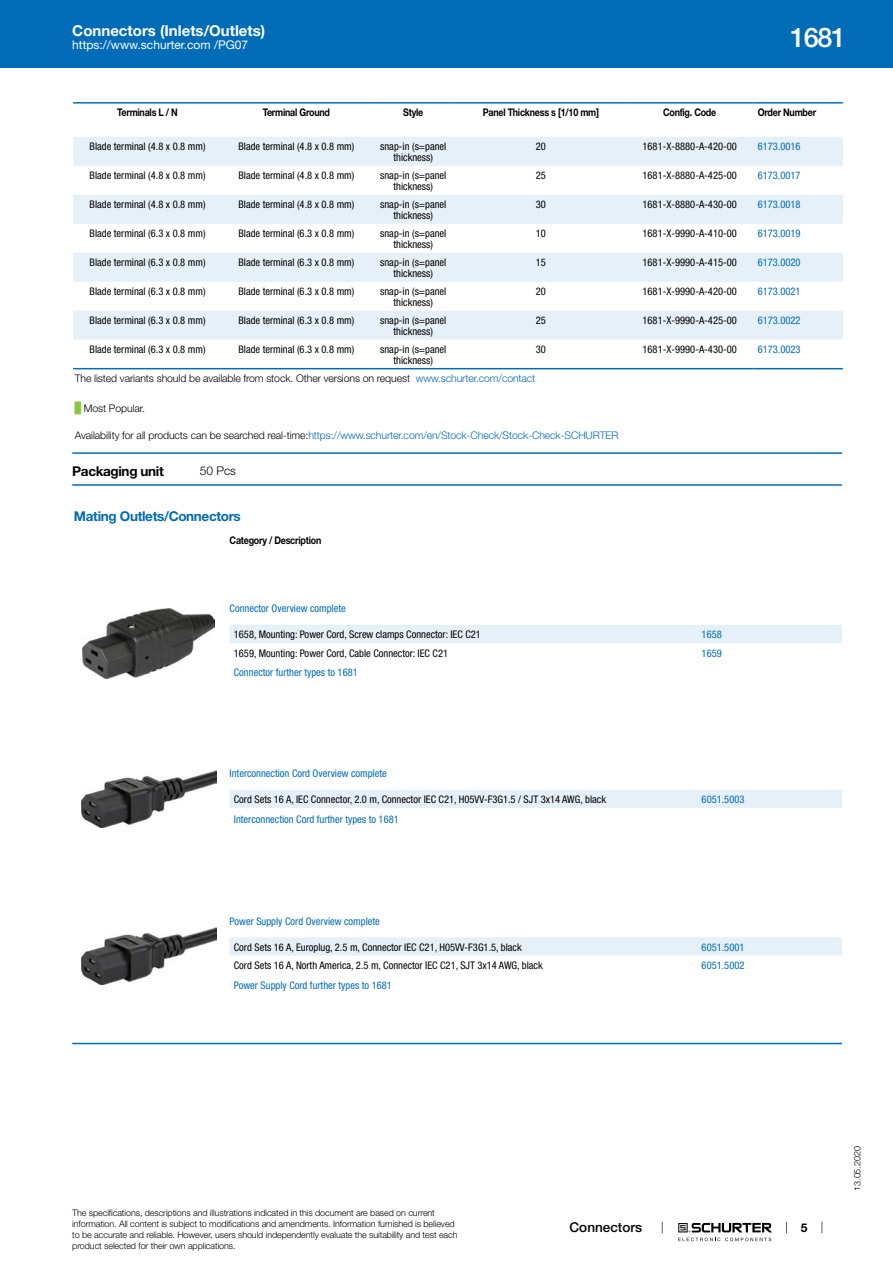
<style>
.page{position:relative;width:893px;height:1263px;background:#fff}
.page>*{position:absolute;margin:0;border:0;box-sizing:border-box;transform-origin:0 0}
.t1{font:500 27px "Helvetica Neue LT";color:#fff}
.t2{font:700 15px "Helvetica Neue LT";color:#fff}
.t3{font:700 13.5px "Helvetica Neue LT";letter-spacing:-.025em;color:#006bb6}
.t4{font:700 13.5px "Helvetica Neue LT";letter-spacing:-.025em;color:#000}
.t5{font:500 13.5px "Helvetica Neue LT";color:#000}
.t6{font:12px "Helvetica Neue LT";color:#fff}
.t7{font:300 12px "Helvetica Neue LT";color:#000}
.t8{font:700 12px "Helvetica Neue LT";color:#000}
.t9{font:condensed 10.5px/10.5px "Helvetica Neue LT";color:#000;text-align:center}
.t10{font:condensed 10.5px "Helvetica Neue LT";color:#006bb6}
.t11{font:300 10.5px "Helvetica Neue LT";letter-spacing:-.01em;color:#006bb6}
.t12{font:300 10.5px "Helvetica Neue LT";letter-spacing:-.01em;color:#000}
.t13{font:700 10.5px "Helvetica Neue LT";letter-spacing:-.025em;color:#000;scale:.85 1}
.t14{font:300 9px/10.8px "Helvetica Neue LT";letter-spacing:-.01em;color:#000}
.s1{color:#006bb6}
.s2{font-family:"Arial Unicode MS";font-weight:400;color:#8dc63f}
.s3{color:#000}
</style>
<div class="page">
<svg style="left:678px;top:1223px;width:94px;height:18px"></svg>
<div style="left:0;top:0;width:893px;height:68px;background:#006bb6"></div>
<svg style="left:73px;top:367px;width:770px;height:3px"></svg>
<svg style="left:73px;top:137px;width:770px;height:203px;fill:#e6f0f8"></svg>
<hr style="left:73px;top:102px;width:149px;height:2px;background:#006bb6">
<hr style="left:222px;top:102px;width:149px;height:2px;background:#006bb6">
<hr style="left:371px;top:102px;width:85px;height:2px;background:#006bb6">
<hr style="left:456px;top:102px;width:170px;height:2px;background:#006bb6">
<hr style="left:626px;top:102px;width:127px;height:2px;background:#006bb6">
<hr style="left:753px;top:102px;width:90px;height:2px;background:#006bb6">
<hr style="left:73px;top:368px;width:149px;height:1px;background:#006bb6">
<hr style="left:222px;top:368px;width:149px;height:1px;background:#006bb6">
<hr style="left:371px;top:368px;width:85px;height:1px;background:#006bb6">
<hr style="left:456px;top:368px;width:170px;height:1px;background:#006bb6">
<hr style="left:626px;top:368px;width:127px;height:1px;background:#006bb6">
<hr style="left:753px;top:368px;width:90px;height:1px;background:#006bb6">
<hr style="left:72px;top:452px;width:770px;height:2px;background:#006bb6">
<hr style="left:72px;top:484px;width:770px;height:2px;background:#006bb6">
<img style="left:83px;top:608px;width:132px;height:70px">
<div style="left:230px;top:625px;width:612px;height:18px;background:#e6f0f8"></div>
<img style="left:81px;top:770px;width:135px;height:58px">
<div style="left:230px;top:790px;width:612px;height:18px;background:#e6f0f8"></div>
<img style="left:81px;top:927px;width:135px;height:57px">
<div style="left:230px;top:937px;width:612px;height:19px;background:#e6f0f8"></div>
<hr style="left:72px;top:1043px;width:770px;height:1px;background:#006bb6">
<h2 class="t2" style="left:72px;top:21px;width:195px">Connectors (Inlets/Outlets)</h2>
<p class="t6" style="left:72px;top:38px;width:178px">https://www.schurter.com /PG07</p>
<h1 class="t1" style="left:790px;top:21px;width:57px">1681</h1>
<p class="t13" style="left:117px;top:106px;width:73px">Terminals L / N</p>
<p class="t13" style="left:263px;top:106px;width:80px">Terminal Ground</p>
<p class="t13" style="left:403px;top:106px;width:25px">Style</p>
<p class="t13" style="left:483px;top:106px;width:138px">Panel Thickness s [1/10 mm]</p>
<p class="t13" style="left:663px;top:106px;width:64px">Config. Code</p>
<p class="t13" style="left:758px;top:106px;width:70px">Order Number</p>
<p class="t9" style="left:90px;top:141px;width:117px">Blade terminal (4.8 x 0.8 mm)</p>
<p class="t9" style="left:238px;top:141px;width:117px">Blade terminal (4.8 x 0.8 mm)</p>
<p class="t9" style="left:380px;top:141px;width:68px">snap-in (s=panel thickness)</p>
<p class="t9" style="left:536px;top:141px;width:12px">20</p>
<p class="t9" style="left:643px;top:141px;width:96px">1681-X-8880-A-420-00</p>
<p class="t10" style="left:758px;top:140px;width:44px">6173.0016</p>
<p class="t9" style="left:90px;top:170px;width:117px">Blade terminal (4.8 x 0.8 mm)</p>
<p class="t9" style="left:238px;top:170px;width:117px">Blade terminal (4.8 x 0.8 mm)</p>
<p class="t9" style="left:380px;top:170px;width:68px">snap-in (s=panel thickness)</p>
<p class="t9" style="left:536px;top:170px;width:12px">25</p>
<p class="t9" style="left:643px;top:170px;width:96px">1681-X-8880-A-425-00</p>
<p class="t10" style="left:758px;top:169px;width:44px">6173.0017</p>
<p class="t9" style="left:90px;top:199px;width:117px">Blade terminal (4.8 x 0.8 mm)</p>
<p class="t9" style="left:238px;top:199px;width:117px">Blade terminal (4.8 x 0.8 mm)</p>
<p class="t9" style="left:380px;top:199px;width:68px">snap-in (s=panel thickness)</p>
<p class="t9" style="left:536px;top:199px;width:12px">30</p>
<p class="t9" style="left:643px;top:199px;width:96px">1681-X-8880-A-430-00</p>
<p class="t10" style="left:758px;top:198px;width:44px">6173.0018</p>
<p class="t9" style="left:90px;top:228px;width:117px">Blade terminal (6.3 x 0.8 mm)</p>
<p class="t9" style="left:238px;top:228px;width:117px">Blade terminal (6.3 x 0.8 mm)</p>
<p class="t9" style="left:380px;top:228px;width:68px">snap-in (s=panel thickness)</p>
<p class="t9" style="left:536px;top:228px;width:12px">10</p>
<p class="t9" style="left:643px;top:228px;width:96px">1681-X-9990-A-410-00</p>
<p class="t10" style="left:758px;top:227px;width:44px">6173.0019</p>
<p class="t9" style="left:90px;top:257px;width:117px">Blade terminal (6.3 x 0.8 mm)</p>
<p class="t9" style="left:238px;top:257px;width:117px">Blade terminal (6.3 x 0.8 mm)</p>
<p class="t9" style="left:380px;top:257px;width:68px">snap-in (s=panel thickness)</p>
<p class="t9" style="left:536px;top:257px;width:12px">15</p>
<p class="t9" style="left:643px;top:257px;width:96px">1681-X-9990-A-415-00</p>
<p class="t10" style="left:758px;top:256px;width:44px">6173.0020</p>
<p class="t9" style="left:90px;top:286px;width:117px">Blade terminal (6.3 x 0.8 mm)</p>
<p class="t9" style="left:238px;top:286px;width:117px">Blade terminal (6.3 x 0.8 mm)</p>
<p class="t9" style="left:380px;top:286px;width:68px">snap-in (s=panel thickness)</p>
<p class="t9" style="left:536px;top:286px;width:12px">20</p>
<p class="t9" style="left:643px;top:286px;width:96px">1681-X-9990-A-420-00</p>
<p class="t10" style="left:758px;top:285px;width:44px">6173.0021</p>
<p class="t9" style="left:90px;top:315px;width:117px">Blade terminal (6.3 x 0.8 mm)</p>
<p class="t9" style="left:238px;top:315px;width:117px">Blade terminal (6.3 x 0.8 mm)</p>
<p class="t9" style="left:380px;top:315px;width:68px">snap-in (s=panel thickness)</p>
<p class="t9" style="left:536px;top:315px;width:12px">25</p>
<p class="t9" style="left:643px;top:315px;width:96px">1681-X-9990-A-425-00</p>
<p class="t10" style="left:758px;top:314px;width:44px">6173.0022</p>
<p class="t9" style="left:90px;top:344px;width:117px">Blade terminal (6.3 x 0.8 mm)</p>
<p class="t9" style="left:238px;top:344px;width:117px">Blade terminal (6.3 x 0.8 mm)</p>
<p class="t9" style="left:380px;top:344px;width:68px">snap-in (s=panel thickness)</p>
<p class="t9" style="left:536px;top:344px;width:12px">30</p>
<p class="t9" style="left:643px;top:344px;width:96px">1681-X-9990-A-430-00</p>
<p class="t10" style="left:758px;top:343px;width:44px">6173.0023</p>
<p class="t12" style="left:75px;top:372px;width:462px">The listed variants should be available from stock. Other versions on request <span class="s1">www.schurter.com/contact</span></p>
<p class="t12" style="left:75px;top:402px;width:72px"><span class="s2">█</span> Most Popular.</p>
<p class="t11" style="left:75px;top:428px;width:545px"><span class="s3">Availability for all products can be searched real-time:</span>https://www.schurter.com/en/Stock-Check/Stock-Check-SCHURTER</p>
<p class="t4" style="left:72px;top:462px;width:93px">Packaging unit</p>
<p class="t7" style="left:200px;top:463px;width:38px">50 Pcs</p>
<p class="t3" style="left:74px;top:508px;width:168px">Mating Outlets/Connectors</p>
<p class="t13" style="left:230px;top:534px;width:109px">Category / Description</p>
<p class="t10" style="left:230px;top:602px;width:118px">Connector Overview complete</p>
<p class="t9" style="left:234px;top:629px;width:249px">1658, Mounting: Power Cord, Screw clamps Connector: IEC C21</p>
<p class="t10" style="left:702px;top:628px;width:22px">1658</p>
<p class="t9" style="left:234px;top:648px;width:216px">1659, Mounting: Power Cord, Cable Connector: IEC C21</p>
<p class="t10" style="left:702px;top:647px;width:22px">1659</p>
<p class="t10" style="left:234px;top:667px;width:125px">Connector further types to 1681</p>
<p class="t10" style="left:230px;top:767px;width:159px">Interconnection Cord Overview complete</p>
<p class="t9" style="left:234px;top:794px;width:374px">Cord Sets 16 A, IEC Connector, 2.0 m, Connector IEC C21, H05VV-F3G1.5 / SJT 3x14 AWG, black</p>
<p class="t10" style="left:702px;top:793px;width:44px">6051.5003</p>
<p class="t10" style="left:234px;top:813px;width:166px">Interconnection Cord further types to 1681</p>
<p class="t10" style="left:230px;top:915px;width:152px">Power Supply Cord Overview complete</p>
<p class="t9" style="left:234px;top:942px;width:289px">Cord Sets 16 A, Europlug, 2.5 m, Connector IEC C21, H05VV-F3G1.5, black</p>
<p class="t10" style="left:702px;top:941px;width:44px">6051.5001</p>
<p class="t9" style="left:234px;top:960px;width:310px">Cord Sets 16 A, North America, 2.5 m, Connector IEC C21, SJT 3x14 AWG, black</p>
<p class="t10" style="left:702px;top:959px;width:44px">6051.5002</p>
<p class="t10" style="left:234px;top:979px;width:160px">Power Supply Cord further types to 1681</p>
<p class="t14" style="left:72px;top:1207px;width:387px">The specifications, descriptions and illustrations indicated in this document are based on current information. All content is subject to modifications and amendments. Information furnished is believed to be accurate and reliable. However, users should independently evaluate the suitability and test each product selected for their own applications.</p>
<p class="t5" style="left:570px;top:1219px;width:74px">Connectors</p>
<p class="t8" style="left:801px;top:1220px;width:8px">5</p>
<p class="t14" style="left:852px;top:1191px;width:46px;rotate:-90deg">13.05.2020</p>
</div>
